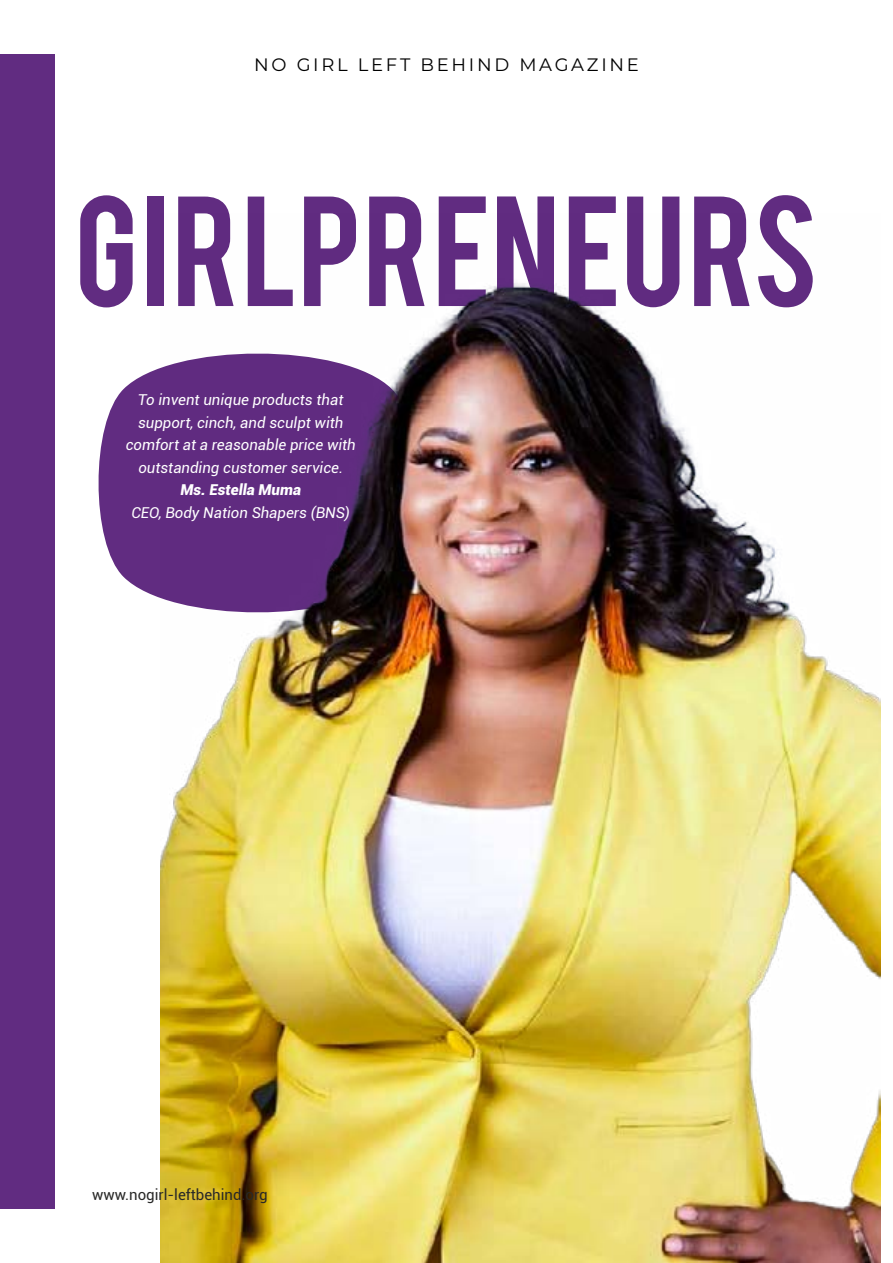
<style>
.page{position:relative;width:893px;height:1263px;background:#fff}
.page>*{position:absolute;margin:0;border:0;box-sizing:border-box;transform-origin:0 0}
.t1{font:123px "Bebas";letter-spacing:.02em;color:#612c81}
.t2{font:18px "Montserrat";letter-spacing:.15em;color:#000}
.t3{font:italic 15px/22.5px "Roboto";color:#fff;text-align:center}
.t4{font:15px "Roboto";color:#282827}
.t5{font:italic 900 15px "Roboto";color:#fff}
</style>
<div class="page">
<div style="left:0;top:54px;width:54px;height:1155px;background:#612c81"></div>
<svg style="left:98px;top:368px;width:62px;height:230px;fill:#612c81"></svg>
<img style="left:160px;top:283px;width:720px;height:980px">
<p class="t2" style="left:254px;top:53px;width:386px">NO GIRL LEFT BEHIND MAGAZINE</p>
<h1 class="t1" style="left:75px;top:162px;width:745px">GIRLPRENEURS</h1>
<p class="t3" style="left:126px;top:388px;width:232px">To invent unique products that support, cinch, and sculpt with comfort at a reasonable price with outstanding customer service.</p>
<p class="t5" style="left:180px;top:479px;width:122px">Ms. Estella Muma</p>
<p class="t3" style="left:131px;top:501px;width:220px">CEO, Body Nation Shapers (BNS)</p>
<p class="t4" style="left:92px;top:1184px;width:177px">www.nogirl-leftbehind.org</p>
</div>
